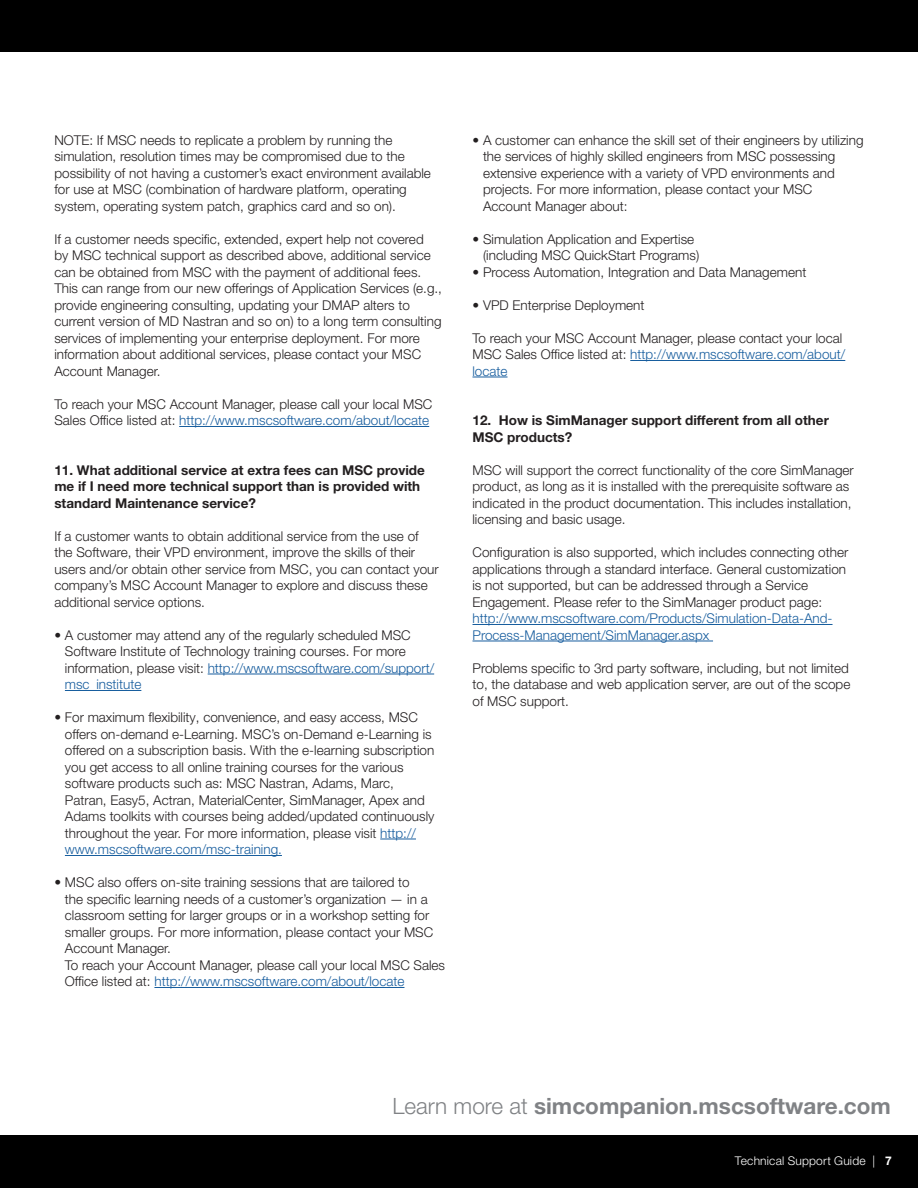
<style>
.page{position:relative;width:918px;height:1188px;background:#fff}
.page>*{position:absolute;margin:0;border:0;box-sizing:border-box;transform-origin:0 0}
.t1{font:700 22.5px "Helvetica Neue LT Pro";color:#808285}
.t2{font:300 13.5px/16.5px "Helvetica Neue LT Pro";color:#231f20}
.t3{font:700 13.5px/16.5px "Helvetica Neue LT Pro";color:#231f20}
.t4{font:300 13.5px/16.5px "Helvetica Neue LT Pro";color:#175d9e}
.t5{font:300 12px "Helvetica Neue LT Pro";letter-spacing:.015em;color:#fff}
.s1{color:#175d9e}
.s2{font-weight:300}
.s3{font-weight:700}
</style>
<div class="page">
<div style="left:0;top:1136px;width:918px;height:52px;background:#000"></div>
<div style="left:0;top:0;width:918px;height:52px;background:#000"></div>
<hr style="left:179px;top:426px;width:250px;height:1px;background:#175d9e">
<hr style="left:208px;top:674px;width:226px;height:1px;background:#175d9e">
<hr style="left:65px;top:690px;width:76px;height:1px;background:#175d9e">
<hr style="left:380px;top:839px;width:36px;height:1px;background:#175d9e">
<hr style="left:65px;top:855px;width:217px;height:1px;background:#175d9e">
<hr style="left:154px;top:987px;width:250px;height:1px;background:#175d9e">
<hr style="left:630px;top:360px;width:215px;height:1px;background:#175d9e">
<hr style="left:472px;top:377px;width:36px;height:1px;background:#175d9e">
<hr style="left:472px;top:624px;width:361px;height:1px;background:#175d9e">
<hr style="left:472px;top:641px;width:241px;height:1px;background:#175d9e">
<p class="t2" style="left:54px;top:131px;width:378px">NOTE: If MSC needs to replicate a problem by running the simulation, resolution times may be compromised due to the possibility of not having a customer’s exact environment available for use at MSC (combination of hardware platform, operating system, operating system patch, graphics card and so on).</p>
<p class="t2" style="left:54px;top:230px;width:389px">If a customer needs specific, extended, expert help not covered<br>by MSC technical support as described above, additional service can be obtained from MSC with the payment of additional fees.<br>This can range from our new offerings of Application Services (e.g., provide engineering consulting, updating your DMAP alters to current version of MD Nastran and so on) to a long term consulting services of implementing your enterprise deployment. For more information about additional services, please contact your MSC Account Manager.</p>
<p class="t2" style="left:54px;top:395px;width:379px">To reach your MSC Account Manager, please call your local MSC<br>Sales Office listed at: <span class="s1">http://www.mscsoftware.com/about/locate</span></p>
<p class="t3" style="left:54px;top:461px;width:372px">11. What additional service at extra fees can MSC provide me if I need more technical support than is provided with standard Maintenance service?</p>
<p class="t2" style="left:54px;top:527px;width:386px">If a customer wants to obtain additional service from the use of the Software, their VPD environment, improve the skills of their users and/or obtain other service from MSC, you can contact your company’s MSC Account Manager to explore and discuss these additional service options.</p>
<p class="t2" style="left:65px;top:626px;width:371px;text-indent:-11px">• A customer may attend any of the regularly scheduled MSC Software Institute of Technology training courses. For more information, please visit: <span class="s1">http://www.mscsoftware.com/support/ msc_institute</span></p>
<p class="t2" style="left:65px;top:709px;width:371px;text-indent:-11px">• For maximum flexibility, convenience, and easy access, MSC offers on-demand e-Learning. MSC’s on-Demand e-Learning is offered on a subscription basis. With the e-learning subscription you get access to all online training courses for the various software products such as: MSC Nastran, Adams, Marc, Patran, Easy5, Actran, MaterialCenter, SimManager, Apex and Adams toolkits with courses being added/updated continuously throughout the year. For more information, please visit <span class="s1">http:// www.mscsoftware.com/msc-training.</span></p>
<p class="t2" style="left:65px;top:874px;width:382px;text-indent:-11px">• MSC also offers on-site training sessions that are tailored to<br>the specific learning needs of a customer’s organization — in a classroom setting for larger groups or in a workshop setting for smaller groups. For more information, please contact your MSC Account Manager.<br>To reach your Account Manager, please call your local MSC Sales Office listed at: <span class="s1">http://www.mscsoftware.com/about/locate</span></p>
<p class="t2" style="left:483px;top:131px;width:382px;text-indent:-11px">• A customer can enhance the skill set of their engineers by utilizing the services of highly skilled engineers from MSC possessing extensive experience with a variety of VPD environments and projects. For more information, please contact your MSC Account Manager about:</p>
<p class="t2" style="left:483px;top:230px;width:218px;text-indent:-11px">• Simulation Application and Expertise (including MSC QuickStart Programs)</p>
<p class="t2" style="left:472px;top:263px;width:335px">• Process Automation, Integration and Data Management</p>
<p class="t2" style="left:472px;top:296px;width:174px">• VPD Enterprise Deployment</p>
<p class="t2" style="left:472px;top:329px;width:374px">To reach your MSC Account Manager, please contact your local<br>MSC Sales Office listed at: <span class="s1">http://www.mscsoftware.com/about/ locate</span></p>
<p class="t3" style="left:472px;top:412px;width:358px">12. How is SimManager support different from all other<br>MSC products?</p>
<p class="t2" style="left:472px;top:461px;width:383px">MSC will support the correct functionality of the core SimManager product, as long as it is installed with the prerequisite software as indicated in the product documentation. This includes installation, licensing and basic usage.</p>
<p class="t2" style="left:472px;top:544px;width:377px">Configuration is also supported, which includes connecting other applications through a standard interface. General customization is not supported, but can be addressed through a Service Engagement. Please refer to the SimManager product page:</p>
<p class="t4" style="left:472px;top:610px;width:362px">http://www.mscsoftware.com/Products/Simulation-Data-And-<br>Process-Management/SimManager.aspx</p>
<p class="t2" style="left:472px;top:659px;width:379px;text-align:justify">Problems specific to 3rd party software, including, but not limited to, the database and web application server, are out of the scope of MSC support.</p>
<h1 class="t1" style="left:392px;top:1092px;width:500px"><span class="s2">Learn more at</span> simcompanion.mscsoftware.com</h1>
<p class="t5" style="left:735px;top:1154px;width:158px">Technical Support Guide | <span class="s3">7</span></p>
</div>
